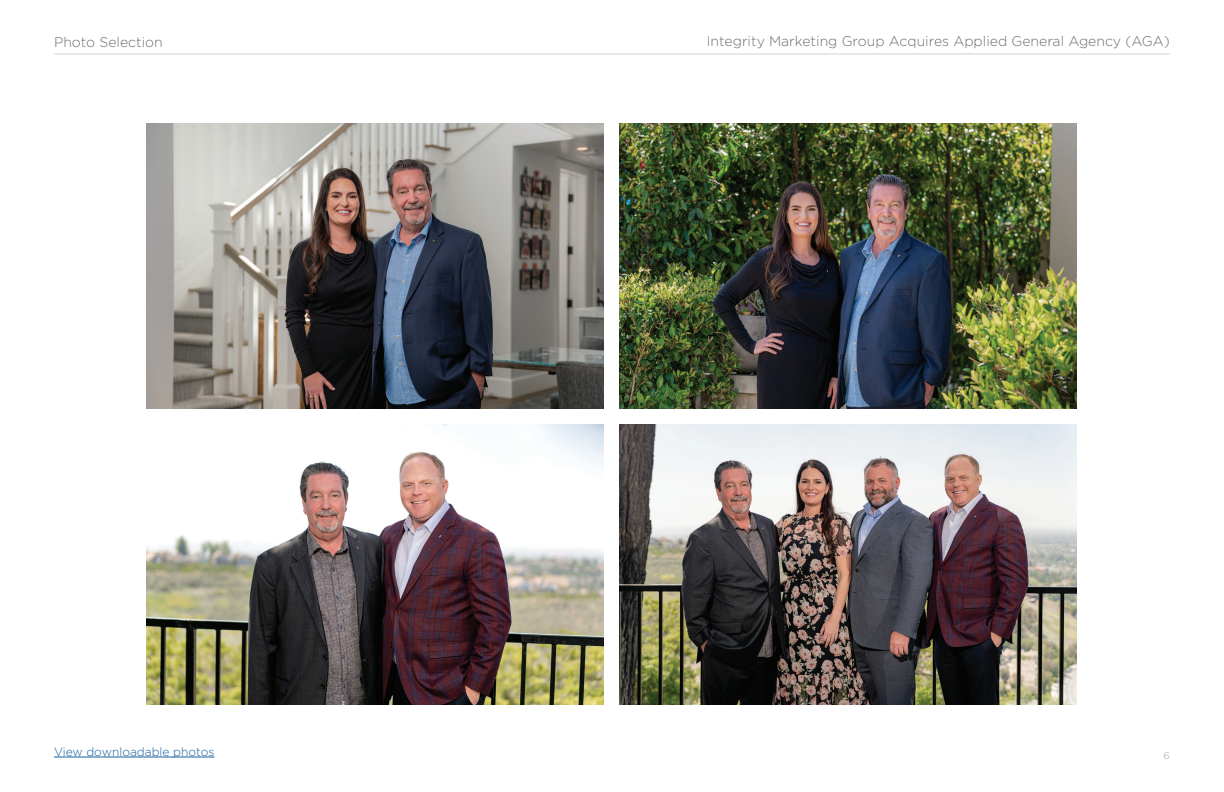
<style>
.page{position:relative;width:1224px;height:792px;background:#fff}
.page>*{position:absolute;margin:0;border:0;box-sizing:border-box;transform-origin:0 0}
.t1{font:300 14px "Gotham";color:#6c6d70}
.t2{font:300 12px "Gotham";color:#175d9e}
.t3{font:300 10px "Gotham";color:#a8a9ad}
</style>
<div class="page">
<hr style="left:54px;top:54px;width:1116px;height:1px;background:#d1d2d4">
<hr style="left:54px;top:757px;width:160px;height:1px;background:#175d9e">
<img style="left:619px;top:425px;width:458px;height:279px">
<img style="left:146px;top:425px;width:457px;height:279px">
<img style="left:146px;top:124px;width:457px;height:285px">
<img style="left:619px;top:124px;width:458px;height:285px">
<p class="t1" style="left:54px;top:33px;width:110px">Photo Selection</p>
<p class="t1" style="left:707px;top:32px;width:465px">Integrity Marketing Group Acquires Applied General Agency (AGA)</p>
<p class="t2" style="left:54px;top:744px;width:162px">View downloadable photos</p>
<p class="t3" style="left:1164px;top:749px;width:8px">6</p>
</div>
